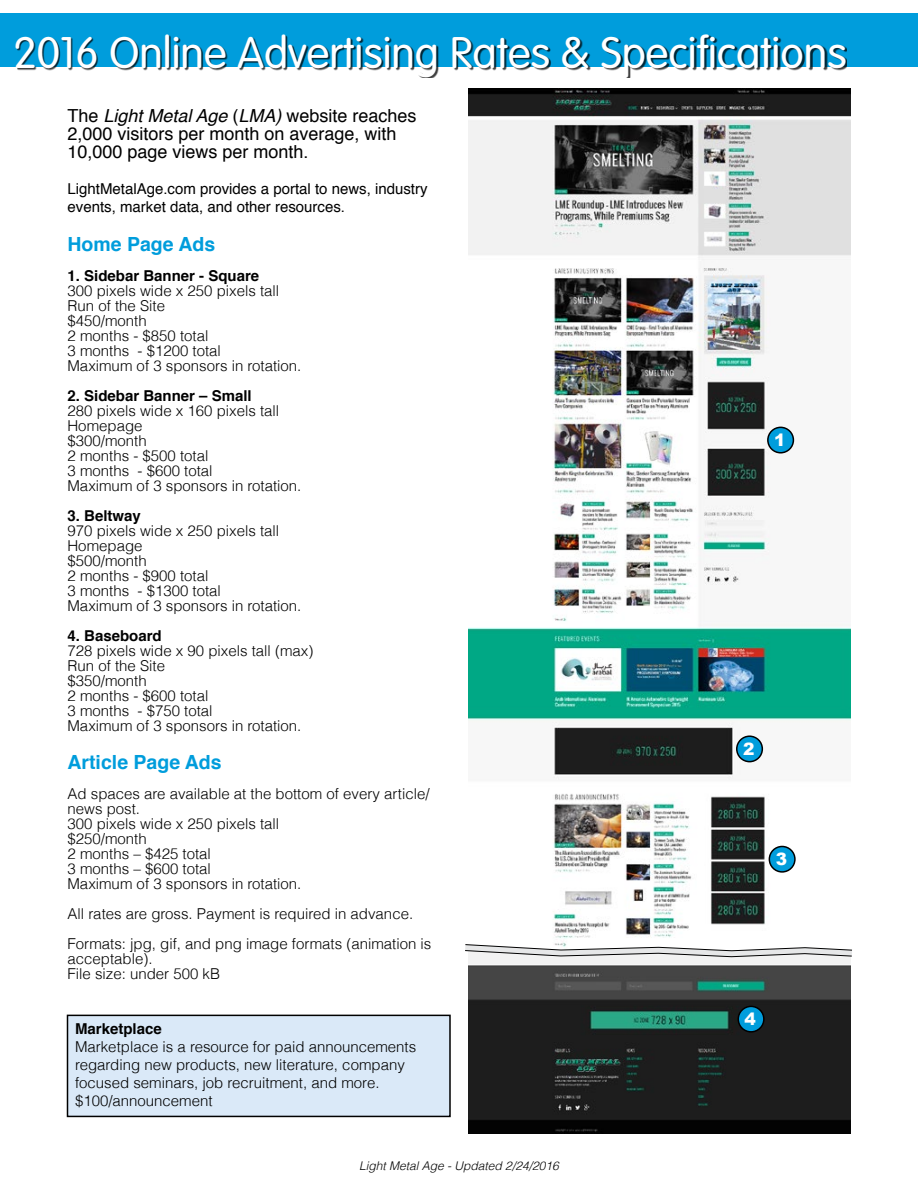
<style>
.page{position:relative;width:918px;height:1188px;background:#fff}
.page>*{position:absolute;margin:0;border:0;box-sizing:border-box;transform-origin:0 0}
.t1{font:300 43.5px "VAG Rounded Std";color:#fff}
.t2{font:700 19.5px "Helvetica";color:#009ddc}
.t3{font:18px/18px "Helvetica";color:#000}
.t4{font:900 17.1px "Arial";color:#fff}
.t5{font:300 15px/15px "Helvetica";color:#000}
.t6{font:15px/18px "Helvetica";color:#000}
.t7{font:700 15px "Helvetica";color:#000}
.t8{font:italic 300 12px "Helvetica";color:#000}
.s1{font-style:italic}
</style>
<div class="page">
<div style="left:0;top:14px;width:918px;height:54px;background:#009ddc"></div>
<div style="left:17px;top:35px;width:830px;height:43px;background:#000;opacity:.75"></div>
<img style="left:468px;top:89px;width:382px;height:850px">
<div style="left:768px;top:427px;width:25px;height:26px;background:#009ddc;border-radius:50%"></div>
<div style="left:767px;top:427px;width:27px;height:27px;border:2px solid #000;border-radius:50%"></div>
<div style="left:737px;top:736px;width:25px;height:26px;background:#009ddc;border-radius:50%"></div>
<div style="left:736px;top:735px;width:27px;height:27px;border:2px solid #000;border-radius:50%"></div>
<div style="left:769px;top:846px;width:26px;height:26px;background:#009ddc;border-radius:50%"></div>
<div style="left:769px;top:846px;width:27px;height:27px;border:2px solid #000;border-radius:50%"></div>
<img style="left:468px;top:960px;width:382px;height:174px">
<div style="left:738px;top:1006px;width:26px;height:26px;background:#009ddc;border-radius:50%"></div>
<div style="left:738px;top:1006px;width:27px;height:27px;border:2px solid #000;border-radius:50%"></div>
<div style="left:68px;top:1015px;width:382px;height:101px;background:#dae9f8"></div>
<div style="left:67px;top:1015px;width:384px;height:102px;border:2px solid #000"></div>
<svg style="left:465px;top:942px;width:387px;height:18px"></svg>
<h1 class="t1" style="left:14px;top:27px;width:835px">2016 Online Advertising Rates &amp; Specifications</h1>
<p class="t3" style="left:68px;top:107px;width:351px">The <span class="s1">Light Metal Age</span> (<span class="s1">LMA)</span> website reaches<br>2,000 visitors per month on average, with<br>10,000 page views per month.</p>
<p class="t6" style="left:68px;top:180px;width:362px">LightMetalAge.com provides a portal to news, industry events, market data, and other resources.</p>
<h2 class="t2" style="left:68px;top:228px;width:149px">Home Page Ads</h2>
<p class="t7" style="left:68px;top:264px;width:193px">1. Sidebar Banner - Square</p>
<p class="t5" style="left:68px;top:283px;width:235px">300 pixels wide x 250 pixels tall<br>Run of the Site<br>$450/month<br>2 months - $850 total<br>3 months - $1200 total<br>Maximum of 3 sponsors in rotation.</p>
<p class="t7" style="left:68px;top:384px;width:186px">2. Sidebar Banner – Small</p>
<p class="t5" style="left:68px;top:403px;width:235px">280 pixels wide x 160 pixels tall<br>Homepage<br>$300/month<br>2 months - $500 total<br>3 months - $600 total<br>Maximum of 3 sponsors in rotation.</p>
<p class="t7" style="left:68px;top:504px;width:75px">3. Beltway</p>
<p class="t5" style="left:68px;top:523px;width:235px">970 pixels wide x 250 pixels tall<br>Homepage<br>$500/month<br>2 months - $900 total<br>3 months - $1300 total<br>Maximum of 3 sponsors in rotation.</p>
<p class="t7" style="left:68px;top:624px;width:96px">4. Baseboard</p>
<p class="t5" style="left:68px;top:643px;width:247px">728 pixels wide x 90 pixels tall (max)<br>Run of the Site<br>$350/month<br>2 months - $600 total<br>3 months - $750 total<br>Maximum of 3 sponsors in rotation.</p>
<h2 class="t2" style="left:68px;top:746px;width:156px">Article Page Ads</h2>
<p class="t5" style="left:68px;top:785px;width:364px">Ad spaces are available at the bottom of every article/ news post.<br>300 pixels wide x 250 pixels tall<br>$250/month<br>2 months – $425 total<br>3 months – $600 total<br>Maximum of 3 sponsors in rotation.</p>
<p class="t5" style="left:68px;top:898px;width:365px;line-height:30px">All rates are gross. Payment is required in advance.<br>Formats: jpg, gif, and png image formats (animation is</p>
<p class="t5" style="left:68px;top:950px;width:154px">acceptable).<br>File size: under 500 kB</p>
<p class="t7" style="left:75px;top:1017px;width:88px">Marketplace</p>
<p class="t5" style="left:75px;top:1037px;width:343px;line-height:18px">Marketplace is a resource for paid announcements regarding new products, new literature, company focused seminars, job recruitment, and more. $100/announcement</p>
<p class="t8" style="left:359px;top:1156px;width:201px">Light Metal Age - Updated 2/24/2016</p>
<p class="t4" style="left:774px;top:428px;width:13px">1</p>
<p class="t4" style="left:743px;top:737px;width:13px">2</p>
<p class="t4" style="left:776px;top:847px;width:13px">3</p>
<p class="t4" style="left:745px;top:1007px;width:13px">4</p>
</div>
